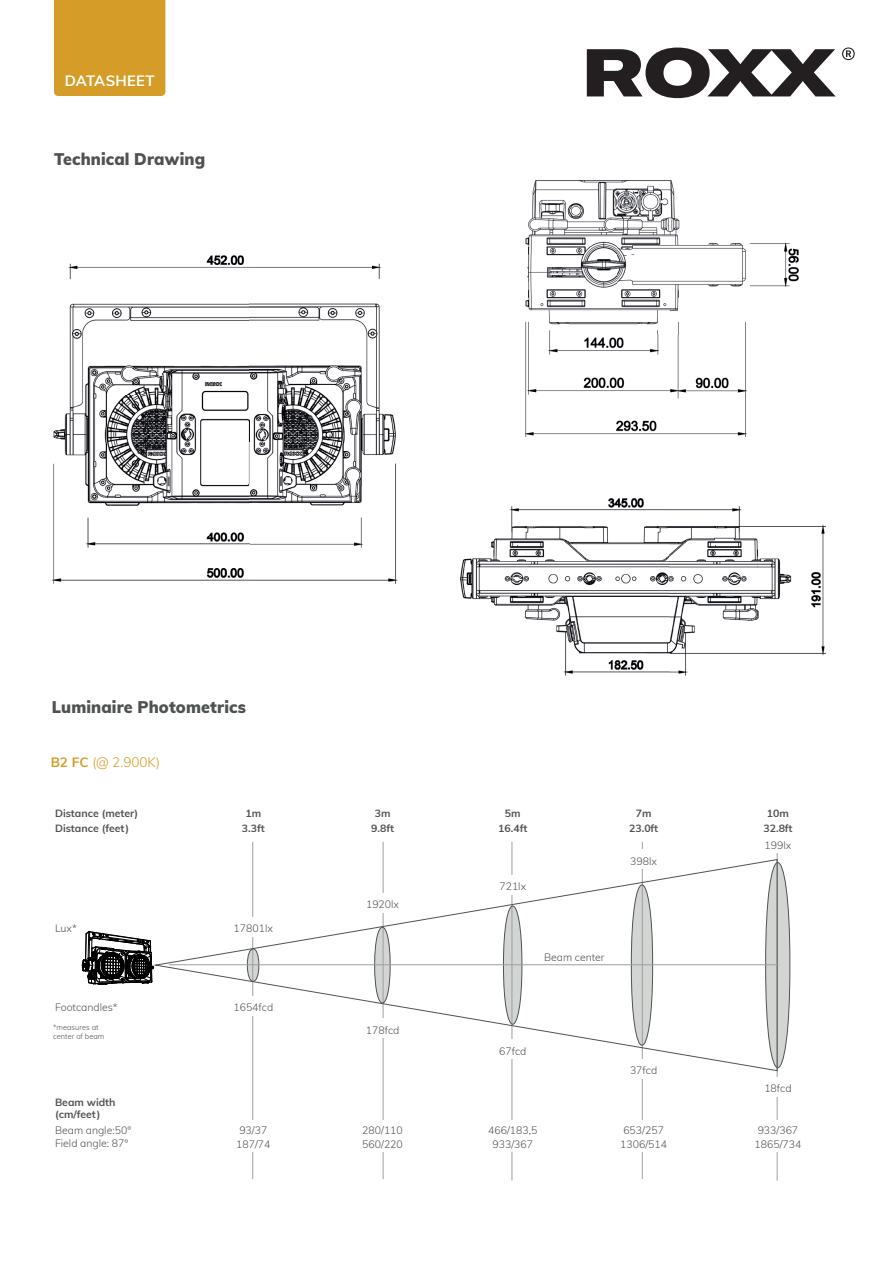
<style>
.page{position:relative;width:893px;height:1263px;background:#fff}
.page>*{position:absolute;margin:0;border:0;box-sizing:border-box;transform-origin:0 0}
.t1{font:900 16.5px "Muli";letter-spacing:.01em;color:#4f5252}
.t2{font:700 15px "Muli";letter-spacing:.02em;color:#fff}
.t3{font:300 13.5px "Muli";color:#d59d27}
.t4{font:300 10.5px/13.4px "Muli";color:#505353}
.t5{font:700 10.5px/15.1px "Muli";color:#505353;text-align:center}
.t6{font:300 7.5px/9px "Muli";color:#505353}
.s1{font-weight:700}
</style>
<div class="page">
<svg style="left:587px;top:48px;width:249px;height:50px"></svg>
<svg style="left:842px;top:47px;width:13px;height:13px"></svg>
<div style="left:54px;top:0;width:111px;height:96px;background:#d59d27"></div>
<hr style="left:777px;top:842px;width:1px;height:338px;background:#9c9fa1">
<hr style="left:383px;top:842px;width:1px;height:337px;background:#9c9fa1">
<hr style="left:512px;top:842px;width:1px;height:338px;background:#9c9fa1">
<hr style="left:642px;top:842px;width:1px;height:337px;background:#9c9fa1">
<hr style="left:252px;top:842px;width:1px;height:337px;background:#9c9fa1">
<div style="left:227px;top:1120px;width:51px;height:32px;background:#fff"></div>
<div style="left:355px;top:1120px;width:51px;height:32px;background:#fff"></div>
<div style="left:486px;top:1120px;width:51px;height:32px;background:#fff"></div>
<div style="left:618px;top:1120px;width:51px;height:32px;background:#fff"></div>
<div style="left:753px;top:1120px;width:51px;height:32px;background:#fff"></div>
<svg style="left:155px;top:859px;width:610px;height:212px"></svg>
<svg style="left:247px;top:943px;width:12px;height:44px"></svg>
<svg style="left:374px;top:914px;width:17px;height:102px"></svg>
<svg style="left:503px;top:894px;width:19px;height:146px"></svg>
<svg style="left:631px;top:869px;width:22px;height:190px"></svg>
<svg style="left:765px;top:852px;width:25px;height:250px"></svg>
<hr style="left:169px;top:964px;width:610px;height:1px;background:#9c9fa1">
<div style="left:220px;top:917px;width:64px;height:19px;background:#fff"></div>
<div style="left:220px;top:996px;width:64px;height:20px;background:#fff"></div>
<div style="left:350px;top:1019px;width:65px;height:19px;background:#fff"></div>
<div style="left:480px;top:1040px;width:65px;height:19px;background:#fff"></div>
<div style="left:611px;top:1059px;width:64px;height:20px;background:#fff"></div>
<div style="left:746px;top:1077px;width:64px;height:19px;background:#fff"></div>
<div style="left:350px;top:893px;width:65px;height:19px;background:#fff"></div>
<div style="left:480px;top:875px;width:65px;height:19px;background:#fff"></div>
<div style="left:611px;top:849px;width:64px;height:20px;background:#fff"></div>
<div style="left:746px;top:836px;width:64px;height:16px;background:#fff"></div>
<svg style="left:82px;top:931px;width:73px;height:54px"></svg>
<img style="left:52px;top:255px;width:345px;height:328px">
<img style="left:525px;top:180px;width:274px;height:257px">
<img style="left:460px;top:498px;width:366px;height:177px">
<h2 class="t2" style="left:65px;top:69px;width:91px">DATASHEET</h2>
<h1 class="t1" style="left:54px;top:146px;width:153px">Technical Drawing</h1>
<h1 class="t1" style="left:52px;top:694px;width:196px">Luminaire Photometrics</h1>
<p class="t3" style="left:51px;top:752px;width:111px"><span class="s1">B2 FC</span> (@ 2.900K)</p>
<p class="t5" style="left:55px;top:805px;width:85px">Distance (meter)</p>
<p class="t5" style="left:55px;top:820px;width:76px">Distance (feet)</p>
<p class="t4" style="left:55px;top:921px;width:23px">Lux*</p>
<p class="t4" style="left:55px;top:1000px;width:64px">Footcandles*</p>
<p class="t6" style="left:53px;top:1022px;width:53px">*measures at center of beam</p>
<p class="t5" style="left:371px;top:805px;width:24px">3m<br>9.8ft</p>
<p class="t5" style="left:242px;top:805px;width:24px">1m<br>3.3ft</p>
<p class="t5" style="left:763px;top:805px;width:31px">10m<br>32.8ft</p>
<p class="t5" style="left:498px;top:805px;width:31px">5m<br>16.4ft</p>
<p class="t5" style="left:629px;top:805px;width:31px">7m<br>23.0ft</p>
<p class="t4" style="left:234px;top:921px;width:41px">17801lx</p>
<p class="t4" style="left:233px;top:1000px;width:41px">1654fcd</p>
<p class="t4" style="left:366px;top:897px;width:35px">1920lx</p>
<p class="t4" style="left:366px;top:1023px;width:35px">178fcd</p>
<p class="t4" style="left:499px;top:879px;width:28px">721lx</p>
<p class="t4" style="left:544px;top:950px;width:62px">Beam center</p>
<p class="t4" style="left:630px;top:854px;width:28px">398lx</p>
<p class="t4" style="left:499px;top:1044px;width:29px">67fcd</p>
<p class="t4" style="left:630px;top:1063px;width:29px">37fcd</p>
<p class="t4" style="left:765px;top:838px;width:28px">199lx</p>
<p class="t4" style="left:764px;top:1081px;width:29px">18fcd</p>
<p class="t5" style="left:55px;top:1095px;width:62px;line-height:12.6px;text-align:left">Beam width (cm/feet)</p>
<p class="t4" style="left:55px;top:1123px;width:78px">Beam angle:50°<br>Field angle: 87°</p>
<p class="t4" style="left:362px;top:1123px;width:42px">280/110</p>
<p class="t4" style="left:488px;top:1123px;width:51px">466/183,5</p>
<p class="t4" style="left:623px;top:1123px;width:42px">653/257</p>
<p class="t4" style="left:758px;top:1123px;width:42px">933/367</p>
<p class="t4" style="left:239px;top:1123px;width:30px">93/37</p>
<p class="t4" style="left:236px;top:1137px;width:36px">187/74</p>
<p class="t4" style="left:362px;top:1137px;width:42px">560/220</p>
<p class="t4" style="left:492px;top:1137px;width:42px">933/367</p>
<p class="t4" style="left:620px;top:1137px;width:48px">1306/514</p>
<p class="t4" style="left:754px;top:1137px;width:48px">1865/734</p>
</div>
